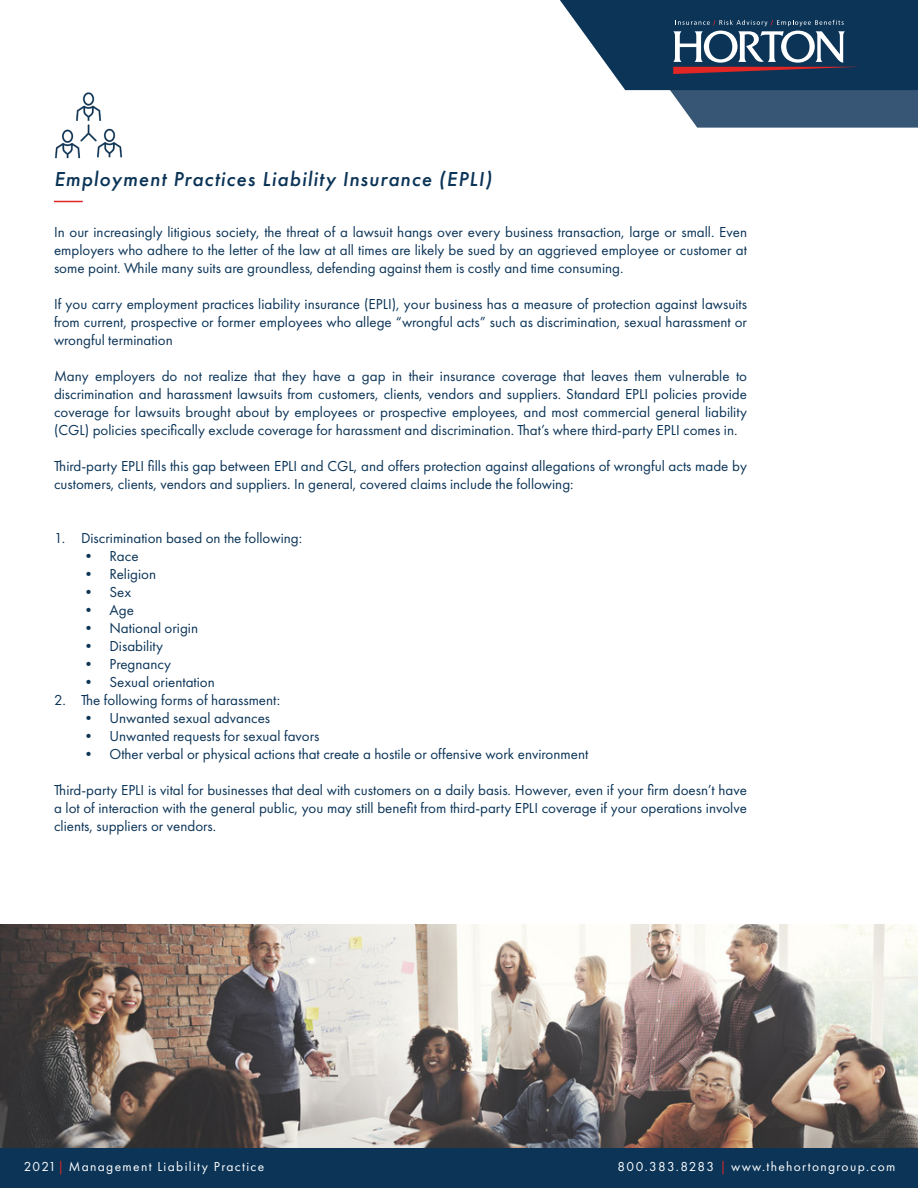
<style>
.page{position:relative;width:918px;height:1188px;background:#fff}
.page>*{position:absolute;margin:0;border:0;box-sizing:border-box;transform-origin:0 0}
.t1{font:italic 500 21px "Futura PT";letter-spacing:.05em;color:#0b3457}
.t2{font:15px/18px "Futura PT";color:#0b3457;text-align:justify}
.t3{font:13.5px "Futura PT";letter-spacing:.1em;color:#fff}
.s1{color:#e22525}
</style>
<div class="page">
<div style="left:0;top:1148px;width:918px;height:40px;background:#0b3457"></div>
<svg style="left:560px;top:0;width:358px;height:128px"></svg>
<svg style="left:54px;top:201px;width:29px;height:1px"></svg>
<img style="left:54px;top:92px;width:69px;height:67px">
<img style="left:0;top:924px;width:918px;height:224px">
<p class="t1" style="left:54px;top:166px;width:440px">Employment Practices Liability Insurance (EPLI)</p>
<p class="t2" style="left:54px;top:223px;width:695px">In our increasingly litigious society, the threat of a lawsuit hangs over every business transaction, large or small. Even employers who adhere to the letter of the law at all times are likely be sued by an aggrieved employee or customer at some point. While many suits are groundless, defending against them is costly and time consuming.</p>
<p class="t2" style="left:54px;top:295px;width:695px">If you carry employment practices liability insurance (EPLI), your business has a measure of protection against lawsuits from current, prospective or former employees who allege “wrongful acts” such as discrimination, sexual harassment or wrongful termination</p>
<p class="t2" style="left:54px;top:367px;width:695px">Many employers do not realize that they have a gap in their insurance coverage that leaves them vulnerable to discrimination and harassment lawsuits from customers, clients, vendors and suppliers. Standard EPLI policies provide coverage for lawsuits brought about by employees or prospective employees, and most commercial general liability (CGL) policies specifically exclude coverage for harassment and discrimination. That’s where third-party EPLI comes in.</p>
<p class="t2" style="left:54px;top:457px;width:695px">Third-party EPLI fills this gap between EPLI and CGL, and offers protection against allegations of wrongful acts made by customers, clients, vendors and suppliers. In general, covered claims include the following:</p>
<p class="t2" style="left:54px;top:529px;width:250px">1. Discrimination based on the following:</p>
<p class="t2" style="left:81px;top:547px;width:59px">• Race</p>
<p class="t2" style="left:81px;top:565px;width:77px">• Religion</p>
<p class="t2" style="left:81px;top:583px;width:52px">• Sex</p>
<p class="t2" style="left:81px;top:601px;width:54px">• Age</p>
<p class="t2" style="left:81px;top:619px;width:119px">• National origin</p>
<p class="t2" style="left:81px;top:637px;width:84px">• Disability</p>
<p class="t2" style="left:81px;top:655px;width:91px">• Pregnancy</p>
<p class="t2" style="left:81px;top:673px;width:135px">• Sexual orientation</p>
<p class="t2" style="left:54px;top:691px;width:228px">2. The following forms of harassment:</p>
<p class="t2" style="left:81px;top:709px;width:191px">• Unwanted sexual advances</p>
<p class="t2" style="left:81px;top:727px;width:240px">• Unwanted requests for sexual favors</p>
<p class="t2" style="left:81px;top:745px;width:509px">• Other verbal or physical actions that create a hostile or offensive work environment</p>
<p class="t2" style="left:54px;top:781px;width:695px">Third-party EPLI is vital for businesses that deal with customers on a daily basis. However, even if your firm doesn’t have a lot of interaction with the general public, you may still benefit from third-party EPLI coverage if your operations involve clients, suppliers or vendors.</p>
<p class="t3" style="left:24px;top:1159px;width:242px">2021<span class="s1">|</span> Management Liability Practice</p>
<p class="t3" style="left:618px;top:1159px;width:279px">800.383.8283 <span class="s1">|</span> www.thehortongroup.com</p>
</div>
